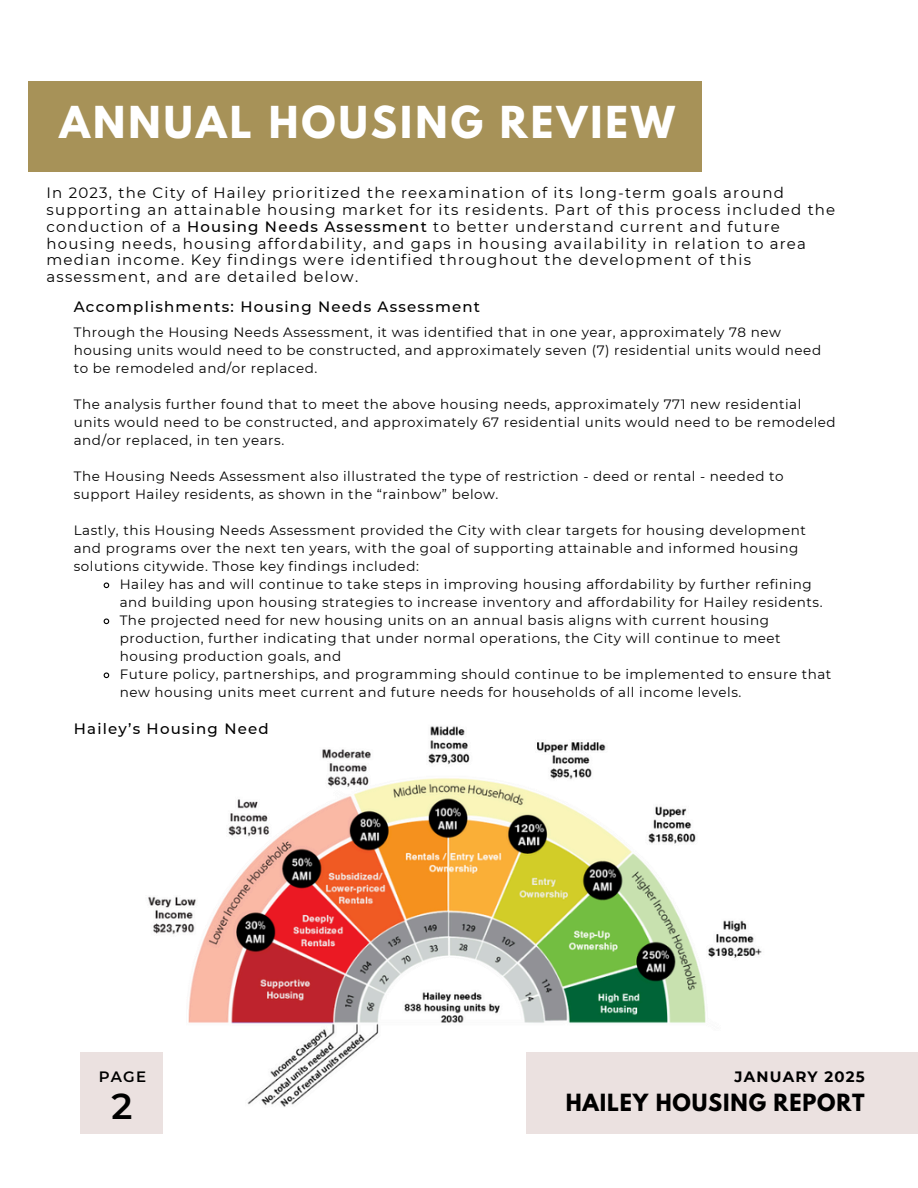
<style>
.page{position:relative;width:918px;height:1188px;background:#fff}
.page>*{position:absolute;margin:0;border:0;box-sizing:border-box;transform-origin:0 0}
.t1{font:700 39px "League Spartan";letter-spacing:.08em;color:#fff}
.t2{font:600 36px "Montserrat";color:#000}
.t3{font:700 21px "League Spartan";letter-spacing:.04em;color:#000}
.t4{font:15px/16.8px "Montserrat";letter-spacing:.08em;color:#000}
.t5{font:500 15px "Montserrat";letter-spacing:.08em;color:#000}
.t6{font:700 15px "Montserrat";letter-spacing:.08em;color:#000}
.t7{font:600 15px "Montserrat";color:#000}
.t8{font:13.5px/18px "Montserrat";letter-spacing:.04em;color:#000}
.s1{font-weight:500}
</style>
<div class="page">
<img style="left:104px;top:726px;width:686px;height:381px">
<div style="left:81px;top:1053px;width:82px;height:81px;background:#ebe1e0"></div>
<div style="left:29px;top:82px;width:673px;height:90px;background:#a79258"></div>
<div style="left:526px;top:1053px;width:392px;height:81px;background:#ebe1e0"></div>
<svg style="left:103px;top:582px;width:7px;height:7px"></svg>
<svg style="left:103px;top:618px;width:7px;height:7px"></svg>
<svg style="left:103px;top:672px;width:7px;height:7px"></svg>
<h3 class="t1" style="left:60px;top:103px;width:617px">ANNUAL HOUSING REVIEW</h3>
<h4 class="t4" style="left:47px;top:184px;width:790px">In 2023, the City of Hailey prioritized the reexamination of its long-term goals around supporting an attainable housing market for its residents. Part of this process included the conduction of a <span class="s1">Housing Needs Assessment</span> to better understand current and future housing needs, housing affordability, and gaps in housing availability in relation to area median income. Key findings were identified throughout the development of this assessment, and are detailed below.</h4>
<p class="t5" style="left:74px;top:298px;width:408px">Accomplishments: Housing Needs Assessment</p>
<p class="t8" style="left:74px;top:323px;width:749px">Through the Housing Needs Assessment, it was identified that in one year, approximately 78 new housing units would need to be constructed, and approximately seven (7) residential units would need to be remodeled and/or replaced.</p>
<p class="t8" style="left:74px;top:395px;width:763px">The analysis further found that to meet the above housing needs, approximately 771 new residential units would need to be constructed, and approximately 67 residential units would need to be remodeled and/or replaced, in ten years.</p>
<p class="t8" style="left:74px;top:467px;width:711px">The Housing Needs Assessment also illustrated the type of restriction - deed or rental - needed to support Hailey residents, as shown in the “rainbow” below.</p>
<p class="t8" style="left:74px;top:521px;width:734px">Lastly, this Housing Needs Assessment provided the City with clear targets for housing development and programs over the next ten years, with the goal of supporting attainable and informed housing solutions citywide. Those key findings included:</p>
<p class="t8" style="left:120px;top:575px;width:704px">Hailey has and will continue to take steps in improving housing affordability by further refining and building upon housing strategies to increase inventory and affordability for Hailey residents.</p>
<p class="t8" style="left:120px;top:611px;width:663px">The projected need for new housing units on an annual basis aligns with current housing production, further indicating that under normal operations, the City will continue to meet housing production goals, and</p>
<p class="t8" style="left:120px;top:665px;width:713px">Future policy, partnerships, and programming should continue to be implemented to ensure that new housing units meet current and future needs for households of all income levels.</p>
<h3 class="t5" style="left:74px;top:720px;width:196px">Hailey’s Housing Need</h3>
<p class="t7" style="left:99px;top:1067px;width:49px">PAGE</p>
<p class="t2" style="left:111px;top:1084px;width:22px">2</p>
<h1 class="t6" style="left:734px;top:1067px;width:132px">JANUARY 2025</h1>
<h5 class="t3" style="left:566px;top:1092px;width:301px">HAILEY HOUSING REPORT</h5>
</div>
